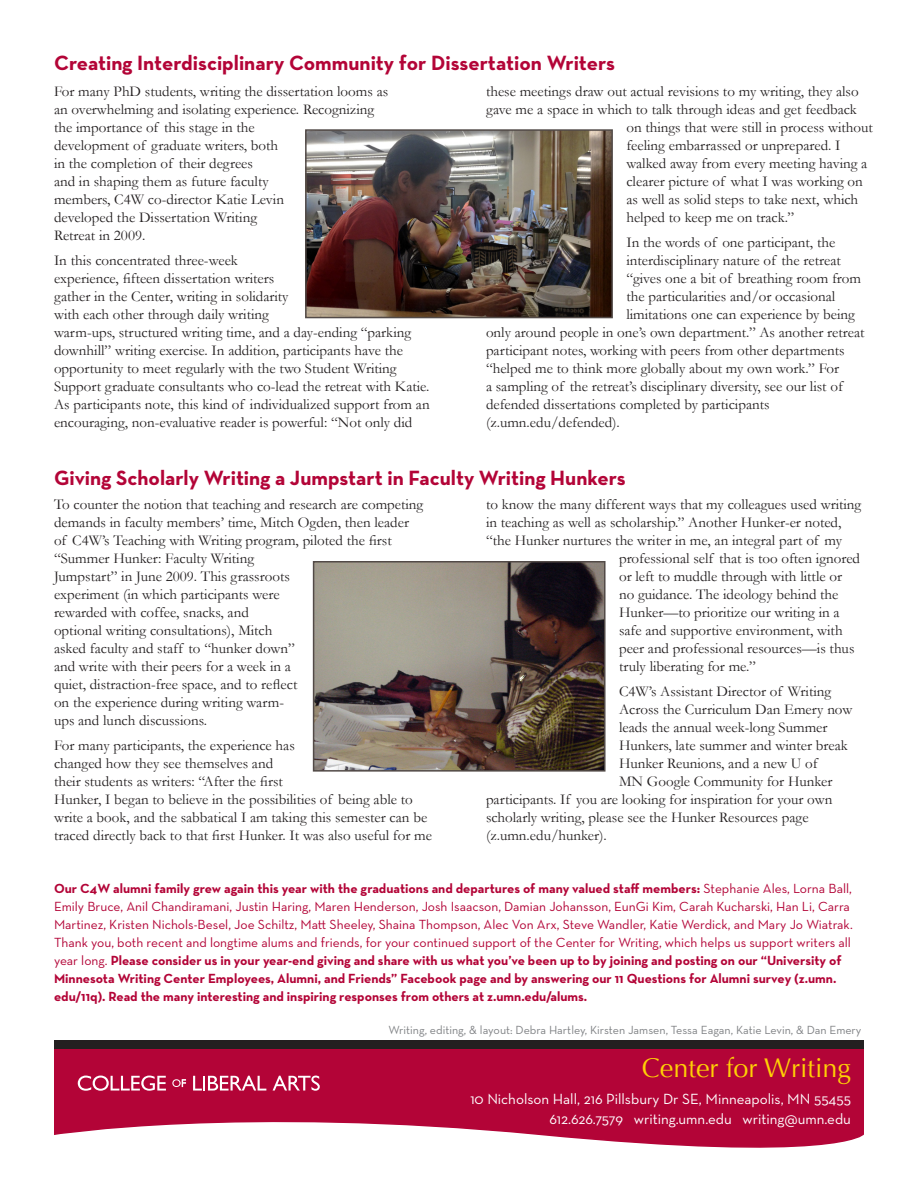
<style>
.page{position:relative;width:918px;height:1188px;background:#fff}
.page>*{position:absolute;margin:0;border:0;box-sizing:border-box;transform-origin:0 0}
.t1{font:27px "Optima";color:#fed105}
.t2{font:700 21px "Neutraface Text";color:#b30437}
.t3{font:15px/18px "Garamond";color:#231f20}
.t4{font:15px "Neutraface Text";color:#fff}
.t5{font:13.5px/18px "Neutraface Text";color:#b30437}
.t6{font:12px "Neutraface Text";color:#808285}
.s1{font-weight:700}
</style>
<div class="page">
<svg style="left:54px;top:1048px;width:810px;height:100px;background:#bd2a55"></svg>
<svg style="left:78px;top:1076px;width:88px;height:15px"></svg>
<svg style="left:172px;top:1079px;width:14px;height:8px"></svg>
<svg style="left:193px;top:1076px;width:73px;height:15px"></svg>
<svg style="left:273px;top:1076px;width:47px;height:15px"></svg>
<div style="left:54px;top:1040px;width:810px;height:8px;background:#231f20"></div>
<img style="left:316px;top:564px;width:287px;height:205px">
<div style="left:313px;top:561px;width:293px;height:211px;border:2px solid #524a47"></div>
<img style="left:308px;top:132px;width:302px;height:183px">
<div style="left:305px;top:129px;width:308px;height:189px;border:2px solid #524a47"></div>
<p class="t2" style="left:54px;top:49px;width:562px">Creating Interdisciplinary Community for Dissertation Writers</p>
<p class="t3" style="left:54px;top:82px;width:336px">For many PhD students, writing the dissertation looms as an overwhelming and isolating experience. Recognizing the importance of this stage in the<br>development of graduate writers, both<br>in the completion of their degrees<br>and in shaping them as future faculty<br>members, C4W co-director Katie Levin<br>developed the Dissertation Writing<br>Retreat in 2009.</p>
<p class="t3" style="left:54px;top:251px;width:377px">In this concentrated three-week<br>experience, fifteen dissertation writers<br>gather in the Center, writing in solidarity<br>with each other through daily writing<br>warm-ups, structured writing time, and a day-ending “parking downhill” writing exercise. In addition, participants have the opportunity to meet regularly with the two Student Writing Support graduate consultants who co-lead the retreat with Katie.<br>As participants note, this kind of individualized support from an encouraging, non-evaluative reader is powerful: “Not only did</p>
<p class="t3" style="left:486px;top:82px;width:374px">these meetings draw out actual revisions to my writing, they also</p>
<p class="t3" style="left:486px;top:100px;width:372px">gave me a space in which to talk through ideas and get feedback</p>
<p class="t3" style="left:626px;top:118px;width:248px">on things that were still in process without</p>
<p class="t3" style="left:626px;top:136px;width:216px">feeling embarrassed or unprepared. I</p>
<p class="t3" style="left:626px;top:154px;width:242px">walked away from every meeting having a</p>
<p class="t3" style="left:626px;top:172px;width:238px">clearer picture of what I was working on</p>
<p class="t3" style="left:626px;top:190px;width:233px">as well as solid steps to take next, which</p>
<p class="t3" style="left:626px;top:208px;width:169px">helped to keep me on track.”</p>
<p class="t3" style="left:626px;top:233px;width:210px">In the words of one participant, the</p>
<p class="t3" style="left:626px;top:251px;width:216px">interdisciplinary nature of the retreat</p>
<p class="t3" style="left:626px;top:269px;width:236px">“gives one a bit of breathing room from</p>
<p class="t3" style="left:626px;top:287px;width:210px">the particularities and/or occasional</p>
<p class="t3" style="left:626px;top:305px;width:230px">limitations one can experience by being</p>
<p class="t3" style="left:486px;top:323px;width:380px">only around people in one’s own department.” As another retreat</p>
<p class="t3" style="left:486px;top:341px;width:360px">participant notes, working with peers from other departments</p>
<p class="t3" style="left:486px;top:359px;width:355px">“helped me to think more globally about my own work.” For</p>
<p class="t3" style="left:486px;top:377px;width:358px">a sampling of the retreat’s disciplinary diversity, see our list of</p>
<p class="t3" style="left:486px;top:395px;width:285px">defended dissertations completed by participants</p>
<p class="t3" style="left:486px;top:413px;width:135px">(z.umn.edu/defended).</p>
<p class="t2" style="left:54px;top:464px;width:573px">Giving Scholarly Writing a Jumpstart in Faculty Writing Hunkers</p>
<p class="t3" style="left:54px;top:495px;width:371px">To counter the notion that teaching and research are competing demands in faculty members’ time, Mitch Ogden, then leader of C4W’s Teaching with Writing program, piloted the first “Summer Hunker: Faculty Writing<br>Jumpstart” in June 2009. This grassroots<br>experiment (in which participants were<br>rewarded with coffee, snacks, and<br>optional writing consultations), Mitch<br>asked faculty and staff to “hunker down”<br>and write with their peers for a week in a<br>quiet, distraction-free space, and to reflect<br>on the experience during writing warm-<br>ups and lunch discussions.</p>
<p class="t3" style="left:54px;top:736px;width:380px">For many participants, the experience has<br>changed how they see themselves and<br>their students as writers: “After the first<br>Hunker, I began to believe in the possibilities of being able to write a book, and the sabbatical I am taking this semester can be traced directly back to that first Hunker. It was also useful for me</p>
<p class="t3" style="left:486px;top:495px;width:377px">to know the many different ways that my colleagues used writing</p>
<p class="t3" style="left:486px;top:513px;width:357px">in teaching as well as scholarship.” Another Hunker-er noted,</p>
<p class="t3" style="left:486px;top:531px;width:358px">“the Hunker nurtures the writer in me, an integral part of my</p>
<p class="t3" style="left:619px;top:549px;width:243px">professional self that is too often ignored</p>
<p class="t3" style="left:619px;top:567px;width:225px">or left to muddle through with little or</p>
<p class="t3" style="left:619px;top:585px;width:221px">no guidance. The ideology behind the</p>
<p class="t3" style="left:619px;top:603px;width:222px">Hunker—to prioritize our writing in a</p>
<p class="t3" style="left:619px;top:621px;width:225px">safe and supportive environment, with</p>
<p class="t3" style="left:619px;top:639px;width:237px">peer and professional resources—is thus</p>
<p class="t3" style="left:619px;top:657px;width:138px">truly liberating for me.”</p>
<p class="t3" style="left:619px;top:682px;width:214px">C4W’s Assistant Director of Writing</p>
<p class="t3" style="left:619px;top:700px;width:235px">Across the Curriculum Dan Emery now</p>
<p class="t3" style="left:619px;top:718px;width:210px">leads the annual week-long Summer</p>
<p class="t3" style="left:619px;top:736px;width:230px">Hunkers, late summer and winter break</p>
<p class="t3" style="left:619px;top:754px;width:200px">Hunker Reunions, and a new U of</p>
<p class="t3" style="left:619px;top:772px;width:215px">MN Google Community for Hunker</p>
<p class="t3" style="left:486px;top:790px;width:348px">participants. If you are looking for inspiration for your own</p>
<p class="t3" style="left:486px;top:808px;width:324px">scholarly writing, please see the Hunker Resources page</p>
<p class="t3" style="left:486px;top:826px;width:122px">(z.umn.edu/hunker).</p>
<p class="t5" style="left:54px;top:879px;width:800px"><span class="s1">Our C4W alumni family grew again this year with the graduations and departures of many valued staff members:</span> Stephanie Ales, Lorna Ball, Emily Bruce, Anil Chandiramani, Justin Haring, Maren Henderson, Josh Isaacson, Damian Johansson, EunGi Kim, Carah Kucharski, Han Li, Carra Martinez, Kristen Nichols-Besel, Joe Schiltz, Matt Sheeley, Shaina Thompson, Alec Von Arx, Steve Wandler, Katie Werdick, and Mary Jo Wiatrak.<br>Thank you, both recent and longtime alums and friends, for your continued support of the Center for Writing, which helps us support writers all year long. <span class="s1">Please consider us in your year-end giving and share with us what you’ve been up to by joining and posting on our “University of Minnesota Writing Center Employees, Alumni, and Friends” Facebook page and by answering our 11 Questions for Alumni survey (z.umn. edu/11q). Read the many interesting and inspiring responses from others at z.umn.edu/alums.</span></p>
<p class="t6" style="left:389px;top:1022px;width:475px">Writing, editing, &amp; layout: Debra Hartley, Kirsten Jamsen, Tessa Eagan, Katie Levin, &amp; Dan Emery</p>
<p class="t1" style="left:642px;top:1053px;width:211px">Center for Writing</p>
<p class="t4" style="left:470px;top:1089px;width:382px">10 Nicholson Hall, 216 Pillsbury Dr SE, Minneapolis, MN 55455</p>
<p class="t4" style="left:549px;top:1109px;width:303px">612.626.7579 writing.umn.edu writing@umn.edu</p>
</div>
